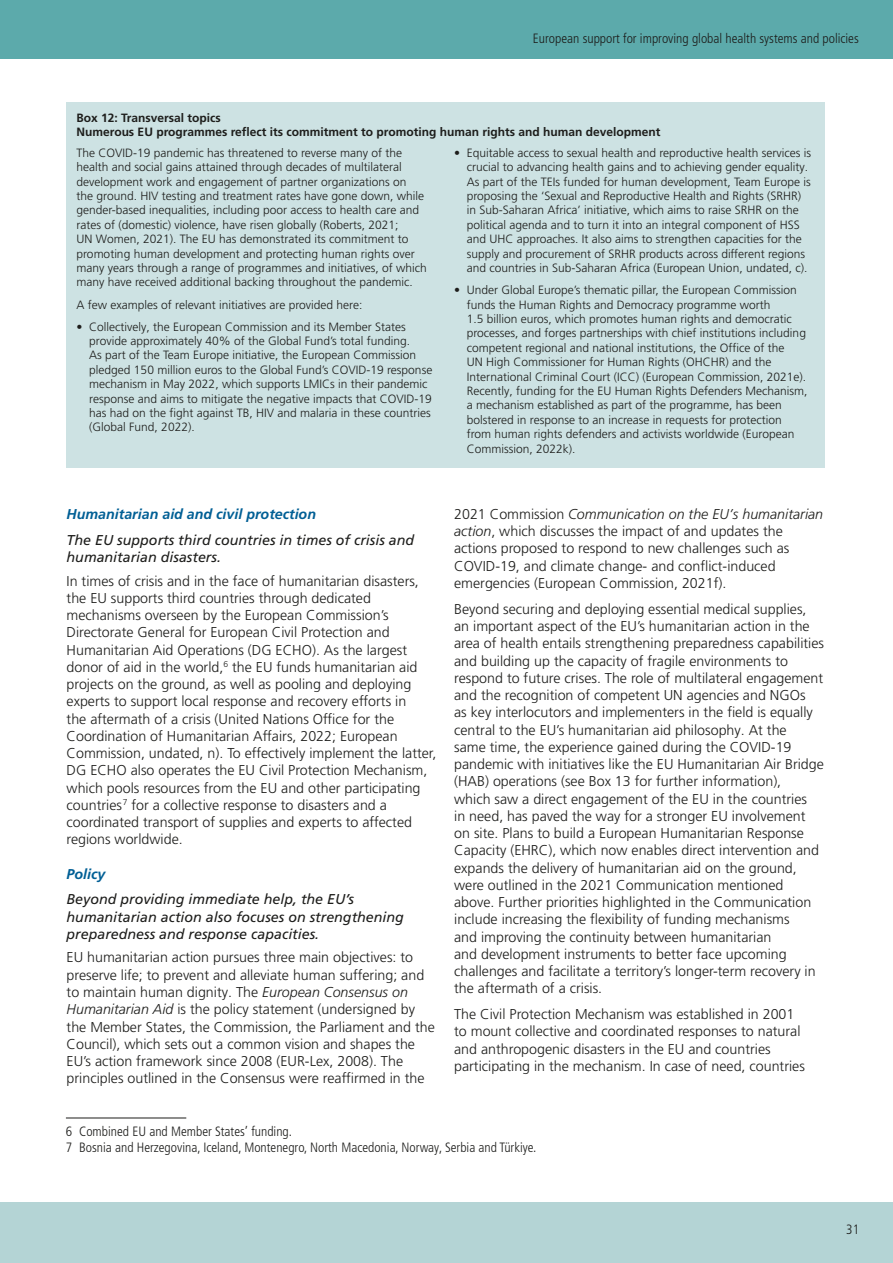
<style>
.page{position:relative;width:893px;height:1263px;background:#fff}
.page>*{position:absolute;margin:0;border:0;box-sizing:border-box;transform-origin:0 0}
.t1{font:300 14.25px/17.2px "Frutiger LT Pro";color:#1d1d1b}
.t2{font:italic 14.25px/17.2px "Frutiger LT Std";color:#1d1d1b}
.t3{font:italic 700 14.25px "Frutiger LT Pro";color:#005f95}
.t4{font:300 condensed 13.5px/16.2px "Frutiger LT Pro";color:#1d1d1b}
.t5{font:300 12px/14.4px "Frutiger LT Pro";color:#1d1d1b}
.t6{font:700 12px/14.4px "Frutiger LT Pro";color:#1d1d1b}
.s1{font-style:italic}
</style>
<div class="page">
<div style="left:0;top:0;width:893px;height:59px;background:#5caaab"></div>
<div style="left:0;top:1203px;width:893px;height:60px;background:#b4d4d5"></div>
<div style="left:66px;top:102px;width:758px;height:366px;background:#cde2e3"></div>
<hr style="left:66px;top:1117px;width:120px;height:1px;background:#1d1d1b">
<p class="t4" style="left:533px;top:30px;width:327px">European support for improving global health systems and policies</p>
<p class="t6" style="left:77px;top:110px;width:585px">Box 12: Transversal topics<br>Numerous EU programmes reflect its commitment to promoting human rights and human development</p>
<p class="t5" style="left:77px;top:146px;width:352px">The COVID-19 pandemic has threatened to reverse many of the health and social gains attained through decades of multilateral development work and engagement of partner organizations on<br>the ground. HIV testing and treatment rates have gone down, while gender-based inequalities, including poor access to health care and rates of (domestic) violence, have risen globally (Roberts, 2021;<br>UN Women, 2021). The EU has demonstrated its commitment to promoting human development and protecting human rights over many years through a range of programmes and initiatives, of which many have received additional backing throughout the pandemic.</p>
<p class="t5" style="left:77px;top:297px;width:287px">A few examples of relevant initiatives are provided here:</p>
<p class="t5" style="left:89px;top:319px;width:345px;text-indent:-13px">• Collectively, the European Commission and its Member States provide approximately 40% of the Global Fund’s total funding.<br>As part of the Team Europe initiative, the European Commission pledged 150 million euros to the Global Fund’s COVID-19 response mechanism in May 2022, which supports LMICs in their pandemic response and aims to mitigate the negative impacts that COVID-19 has had on the fight against TB, HIV and malaria in these countries (Global Fund, 2022).</p>
<p class="t5" style="left:467px;top:146px;width:346px;text-indent:-13px">• Equitable access to sexual health and reproductive health services is crucial to advancing health gains and to achieving gender equality.<br>As part of the TEIs funded for human development, Team Europe is proposing the ‘Sexual and Reproductive Health and Rights (SRHR) in Sub-Saharan Africa’ initiative, which aims to raise SRHR on the political agenda and to turn it into an integral component of HSS and UHC approaches. It also aims to strengthen capacities for the supply and procurement of SRHR products across different regions and countries in Sub-Saharan Africa (European Union, undated, c).</p>
<p class="t5" style="left:467px;top:283px;width:342px;text-indent:-13px">• Under Global Europe’s thematic pillar, the European Commission funds the Human Rights and Democracy programme worth<br>1.5 billion euros, which promotes human rights and democratic processes, and forges partnerships with chief institutions including competent regional and national institutions, the Office of the<br>UN High Commissioner for Human Rights (OHCHR) and the International Criminal Court (ICC) (European Commission, 2021e).<br>Recently, funding for the EU Human Rights Defenders Mechanism, a mechanism established as part of the programme, has been bolstered in response to an increase in requests for protection from human rights defenders and activists worldwide (European Commission, 2022k).</p>
<p class="t3" style="left:67px;top:505px;width:251px">Humanitarian aid and civil protection</p>
<p class="t2" style="left:67px;top:531px;width:349px">The EU supports third countries in times of crisis and humanitarian disasters.</p>
<p class="t1" style="left:67px;top:572px;width:371px">In times of crisis and in the face of humanitarian disasters, the EU supports third countries through dedicated mechanisms overseen by the European Commission’s Directorate General for European Civil Protection and Humanitarian Aid Operations (DG ECHO). As the largest donor of aid in the world,<sup>6</sup> the EU funds humanitarian aid projects on the ground, as well as pooling and deploying experts to support local response and recovery efforts in<br>the aftermath of a crisis (United Nations Office for the Coordination of Humanitarian Affairs, 2022; European Commission, undated, n). To effectively implement the latter, DG ECHO also operates the EU Civil Protection Mechanism, which pools resources from the EU and other participating countries<sup>7</sup> for a collective response to disasters and a coordinated transport of supplies and experts to affected regions worldwide.</p>
<p class="t3" style="left:67px;top:865px;width:40px">Policy</p>
<p class="t2" style="left:67px;top:891px;width:339px">Beyond providing immediate help, the EU’s humanitarian action also focuses on strengthening preparedness and response capacities.</p>
<p class="t1" style="left:67px;top:949px;width:370px">EU humanitarian action pursues three main objectives: to preserve life; to prevent and alleviate human suffering; and to maintain human dignity. The <span class="s1">European Consensus on Humanitarian Aid</span> is the policy statement (undersigned by the Member States, the Commission, the Parliament and the Council), which sets out a common vision and shapes the EU’s action framework since 2008 (EUR-Lex, 2008). The principles outlined in the Consensus were reaffirmed in the</p>
<p class="t1" style="left:454px;top:505px;width:371px">2021 Commission <span class="s1">Communication on the EU’s humanitarian action</span>, which discusses the impact of and updates the actions proposed to respond to new challenges such as COVID-19, and climate change- and conflict-induced emergencies (European Commission, 2021f).</p>
<p class="t1" style="left:454px;top:600px;width:371px">Beyond securing and deploying essential medical supplies, an important aspect of the EU’s humanitarian action in the area of health entails strengthening preparedness capabilities and building up the capacity of fragile environments to respond to future crises. The role of multilateral engagement and the recognition of competent UN agencies and NGOs<br>as key interlocutors and implementers in the field is equally central to the EU’s humanitarian aid philosophy. At the<br>same time, the experience gained during the COVID-19 pandemic with initiatives like the EU Humanitarian Air Bridge (HAB) operations (see Box 13 for further information),<br>which saw a direct engagement of the EU in the countries<br>in need, has paved the way for a stronger EU involvement on site. Plans to build a European Humanitarian Response Capacity (EHRC), which now enables direct intervention and expands the delivery of humanitarian aid on the ground, were outlined in the 2021 Communication mentioned above. Further priorities highlighted in the Communication include increasing the flexibility of funding mechanisms<br>and improving the continuity between humanitarian<br>and development instruments to better face upcoming challenges and facilitate a territory’s longer-term recovery in the aftermath of a crisis.</p>
<p class="t1" style="left:454px;top:1006px;width:352px">The Civil Protection Mechanism was established in 2001 to mount collective and coordinated responses to natural and anthropogenic disasters in the EU and countries participating in the mechanism. In case of need, countries</p>
<p class="t4" style="left:66px;top:1123px;width:472px">6 Combined EU and Member States’ funding.<br>7 Bosnia and Herzegovina, Iceland, Montenegro, North Macedonia, Norway, Serbia and Türkiye.</p>
<p class="t4" style="left:846px;top:1222px;width:14px">31</p>
</div>
